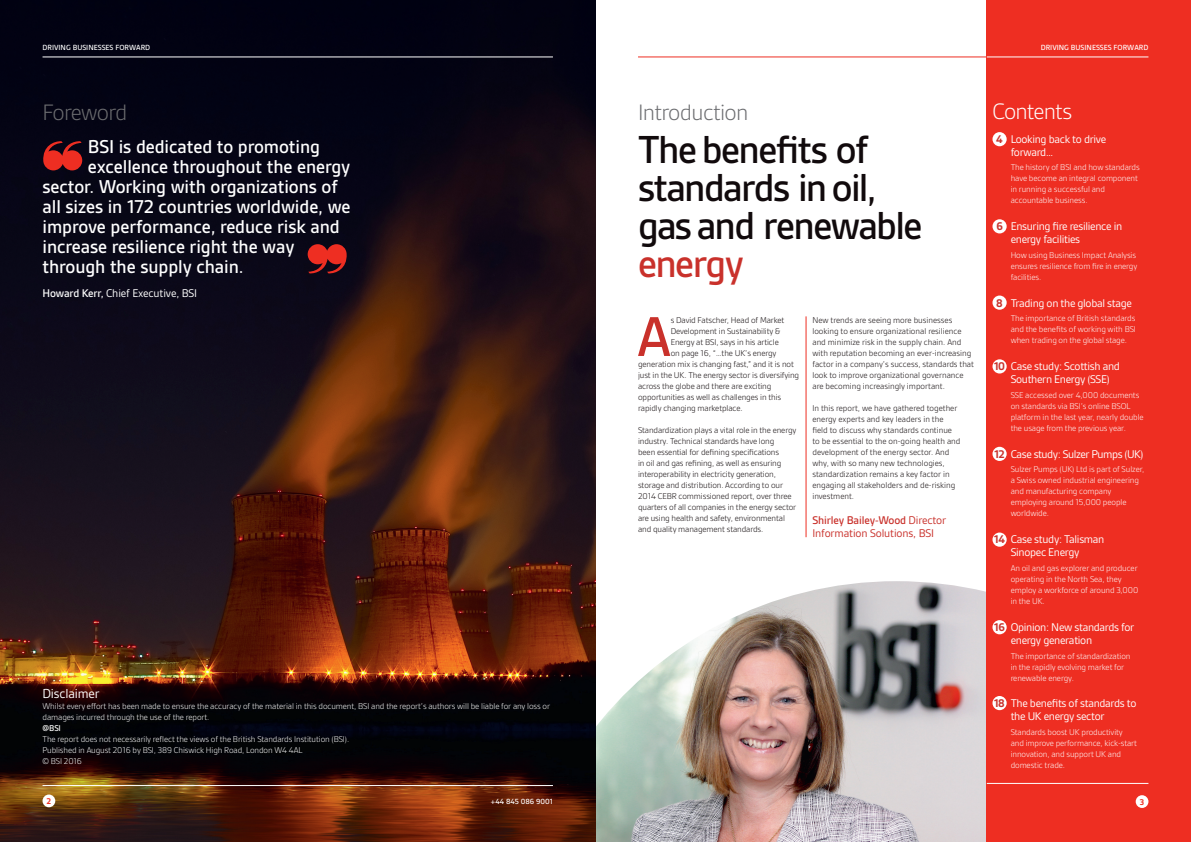
<style>
.page{position:relative;width:1191px;height:842px;background:#fff}
.page>*{position:absolute;margin:0;border:0;box-sizing:border-box;transform-origin:0 0}
.t1{font:500 60.2px "BSI Gesta";color:#c9312b}
.t2{font:500 42px/38px "BSI Gesta";letter-spacing:-.04em;color:#110a0c}
.t3{font:500 42px "BSI Gesta";letter-spacing:-.035em;color:#c9312b}
.t4{font:300 24px "BSI Gesta";letter-spacing:-.025em;color:#6c6d70}
.t5{font:300 24px "BSI Gesta";letter-spacing:-.035em;color:#fff}
.t6{font:500 20px "BSI Gesta";letter-spacing:-.005em;color:#fff}
.t7{font:14px "BSI Gesta";letter-spacing:-.01em;color:#fff}
.t8{font:12px/13px "BSI Gesta";letter-spacing:-.025em;color:#fff}
.t9{font:12px/13px "BSI Gesta";letter-spacing:-.01em;color:#c9312b}
.t10{font:300 9px/11px "BSI Gesta";letter-spacing:-.01em;color:#110a0c}
.t11{font:300 9px/11px "BSI Gesta";letter-spacing:-.01em;color:#fff}
.t12{font:500 9px "BSI Gesta";color:#fff}
.t13{font:700 9px "BSI Gesta";color:#ee2e22}
.t14{font:500 8px "BSI Gesta";color:#fff}
.s1{font-weight:500}
.s2{font-weight:700;color:#c9312b}
</style>
<div class="page">
<img style="left:595px;top:581px;width:391px;height:261px">
<div style="left:986px;top:0;width:205px;height:842px;background:#ee2e22"></div>
<div style="left:992px;top:132px;width:14px;height:14px;background:#fff;border-radius:50%"></div>
<div style="left:992px;top:447px;width:14px;height:14px;background:#fff;border-radius:50%"></div>
<div style="left:992px;top:219px;width:14px;height:14px;background:#fff;border-radius:50%"></div>
<div style="left:992px;top:532px;width:14px;height:15px;background:#fff;border-radius:50%"></div>
<div style="left:992px;top:296px;width:14px;height:14px;background:#fff;border-radius:50%"></div>
<div style="left:992px;top:620px;width:14px;height:14px;background:#fff;border-radius:50%"></div>
<div style="left:992px;top:359px;width:14px;height:14px;background:#fff;border-radius:50%"></div>
<div style="left:992px;top:696px;width:14px;height:14px;background:#fff;border-radius:50%"></div>
<hr style="left:638px;top:57px;width:348px;height:1px;background:#ee2e22">
<hr style="left:986px;top:783px;width:162px;height:1px;background:#fff">
<hr style="left:986px;top:57px;width:162px;height:1px;background:#fff">
<hr style="left:805px;top:316px;width:1px;height:221px;background:#ee2e22">
<div style="left:1135px;top:795px;width:13px;height:13px;background:#fff;border-radius:50%"></div>
<img style="left:0;top:0;width:595px;height:842px">
<svg style="left:43px;top:141px;width:39px;height:29px"></svg>
<svg style="left:308px;top:244px;width:39px;height:30px"></svg>
<hr style="left:43px;top:57px;width:510px;height:1px;background:#fff">
<hr style="left:43px;top:785px;width:510px;height:1px;background:#fff">
<div style="left:43px;top:794px;width:12px;height:13px;background:#fff;border-radius:50%"></div>
<p class="t14" style="left:43px;top:43px;width:109px">DRIVING BUSINESSES FORWARD</p>
<h3 class="t4" style="left:43px;top:99px;width:86px">Foreword</h3>
<h3 class="t6" style="left:88px;top:136px;width:234px">BSI is dedicated to promoting</h3>
<h3 class="t6" style="left:88px;top:156px;width:264px">excellence throughout the energy</h3>
<h3 class="t6" style="left:43px;top:176px;width:297px">sector. Working with organizations of</h3>
<h3 class="t6" style="left:43px;top:196px;width:309px">all sizes in 172 countries worldwide, we</h3>
<h3 class="t6" style="left:43px;top:216px;width:299px">improve performance, reduce risk and</h3>
<h3 class="t6" style="left:43px;top:236px;width:253px">increase resilience right the way</h3>
<h3 class="t6" style="left:43px;top:256px;width:202px">through the supply chain.</h3>
<h3 class="t8" style="left:43px;top:287px;width:156px"><span class="s1">Howard Kerr,</span> Chief Executive, BSI</h3>
<h3 class="t7" style="left:43px;top:686px;width:59px">Disclaimer</h3>
<p class="t11" style="left:43px;top:700px;width:509px">Whilst every effort has been made to ensure the accuracy of the material in this document, BSI and the report’s authors will be liable for any loss or damages incurred through the use of the report.</p>
<p class="t12" style="left:43px;top:723px;width:20px">@BSI</p>
<p class="t11" style="left:43px;top:733px;width:308px">The report does not necessarily reflect the views of the British Standards Institution (BSI).<br>Published in August 2016 by BSI, 389 Chiswick High Road, London W4 4AL<br>© BSI 2016</p>
<p class="t13" style="left:47px;top:796px;width:6px">2</p>
<p class="t14" style="left:490px;top:797px;width:64px">+44 845 086 9001</p>
<p class="t14" style="left:1040px;top:43px;width:109px">DRIVING BUSINESSES FORWARD</p>
<h3 class="t4" style="left:638px;top:99px;width:112px">Introduction</h3>
<h2 class="t2" style="left:638px;top:131px;width:286px">The benefits of standards in oil, gas and renewable</h2>
<h2 class="t3" style="left:638px;top:241px;width:107px">energy</h2>
<h1 class="t1" style="left:637px;top:304px;width:36px">A</h1>
<p class="t10" style="left:670px;top:315px;width:115px">s David Fatscher, Head of Market</p>
<p class="t10" style="left:812px;top:315px;width:163px">New trends are seeing more businesses looking to ensure organizational resilience and minimize risk in the supply chain. And with reputation becoming an ever-increasing factor in a company’s success, standards that look to improve organizational governance are becoming increasingly important.</p>
<p class="t10" style="left:812px;top:403px;width:149px">In this report, we have gathered together energy experts and key leaders in the field to discuss why standards continue to be essential to the on-going health and development of the energy sector. And why, with so many new technologies, standardization remains a key factor in engaging all stakeholders and de-risking investment.</p>
<h3 class="t9" style="left:812px;top:513px;width:135px"><span class="s1">Shirley Bailey-Wood</span> Director<br>Information Solutions, BSI</h3>
<p class="t10" style="left:670px;top:326px;width:111px">Development in Sustainability &amp;</p>
<p class="t10" style="left:670px;top:337px;width:110px">Energy at BSI, says in his article</p>
<p class="t10" style="left:670px;top:348px;width:107px">on page 16, “…the UK’s energy</p>
<p class="t10" style="left:638px;top:359px;width:157px">generation mix is changing fast,” and it is not</p>
<p class="t10" style="left:638px;top:370px;width:163px">just in the UK. The energy sector is diversifying</p>
<p class="t10" style="left:638px;top:381px;width:135px">across the globe and there are exciting</p>
<p class="t10" style="left:638px;top:392px;width:145px">opportunities as well as challenges in this</p>
<p class="t10" style="left:638px;top:403px;width:106px">rapidly changing marketplace.</p>
<p class="t10" style="left:638px;top:425px;width:160px">Standardization plays a vital role in the energy industry. Technical standards have long<br>been essential for defining specifications<br>in oil and gas refining, as well as ensuring interoperability in electricity generation, storage and distribution. According to our 2014 CEBR commissioned report, over three quarters of all companies in the energy sector are using health and safety, environmental and quality management standards.</p>
<h3 class="t5" style="left:992px;top:98px;width:81px">Contents</h3>
<h3 class="t8" style="left:1010px;top:132px;width:97px;text-indent:-14px"><span class="s2">4</span> Looking back to drive forward…</h3>
<p class="t11" style="left:1010px;top:162px;width:131px">The history of BSI and how standards have become an integral component in running a successful and accountable business.</p>
<h3 class="t8" style="left:1010px;top:220px;width:113px;text-indent:-14px"><span class="s2">6</span> Ensuring fire resilience in energy facilities</h3>
<p class="t11" style="left:1010px;top:250px;width:128px;text-align:justify">How using Business Impact Analysis ensures resilience from fire in energy facilities.</p>
<h3 class="t8" style="left:996px;top:297px;width:137px"><span class="s2">8</span> Trading on the global stage</h3>
<p class="t11" style="left:1010px;top:313px;width:127px;text-align:justify">The importance of British standards and the benefits of working with BSI when trading on the global stage.</p>
<h3 class="t8" style="left:994px;top:360px;width:127px;text-align:center"><span class="s2">10</span> Case study: Scottish and<br>Southern Energy (SSE)</h3>
<p class="t11" style="left:1010px;top:390px;width:135px">SSE accessed over 4,000 documents on standards via BSI’s online BSOL platform in the last year, nearly double the usage from the previous year.</p>
<h3 class="t8" style="left:994px;top:448px;width:150px"><span class="s2">12</span> Case study: Sulzer Pumps (UK)</h3>
<p class="t11" style="left:1010px;top:464px;width:135px">Sulzer Pumps (UK) Ltd is part of Sulzer, a Swiss owned industrial engineering and manufacturing company employing around 15,000 people worldwide.</p>
<h3 class="t8" style="left:1010px;top:533px;width:95px;text-indent:-16px"><span class="s2">14</span> Case study: Talisman<br>Sinopec Energy</h3>
<p class="t11" style="left:1010px;top:563px;width:129px">An oil and gas explorer and producer operating in the North Sea, they employ a workforce of around 3,000 in the UK.</p>
<h3 class="t8" style="left:1010px;top:621px;width:125px;text-indent:-16px"><span class="s2">16</span> Opinion: New standards for energy generation</h3>
<p class="t11" style="left:1010px;top:650px;width:121px">The importance of standardization in the rapidly evolving market for renewable energy.</p>
<h3 class="t8" style="left:1010px;top:697px;width:127px;text-indent:-16px"><span class="s2">18</span> The benefits of standards to the UK energy sector</h3>
<p class="t11" style="left:1010px;top:727px;width:128px">Standards boost UK productivity and improve performance, kick-start innovation, and support UK and domestic trade.</p>
<p class="t13" style="left:1139px;top:797px;width:6px">3</p>
</div>
